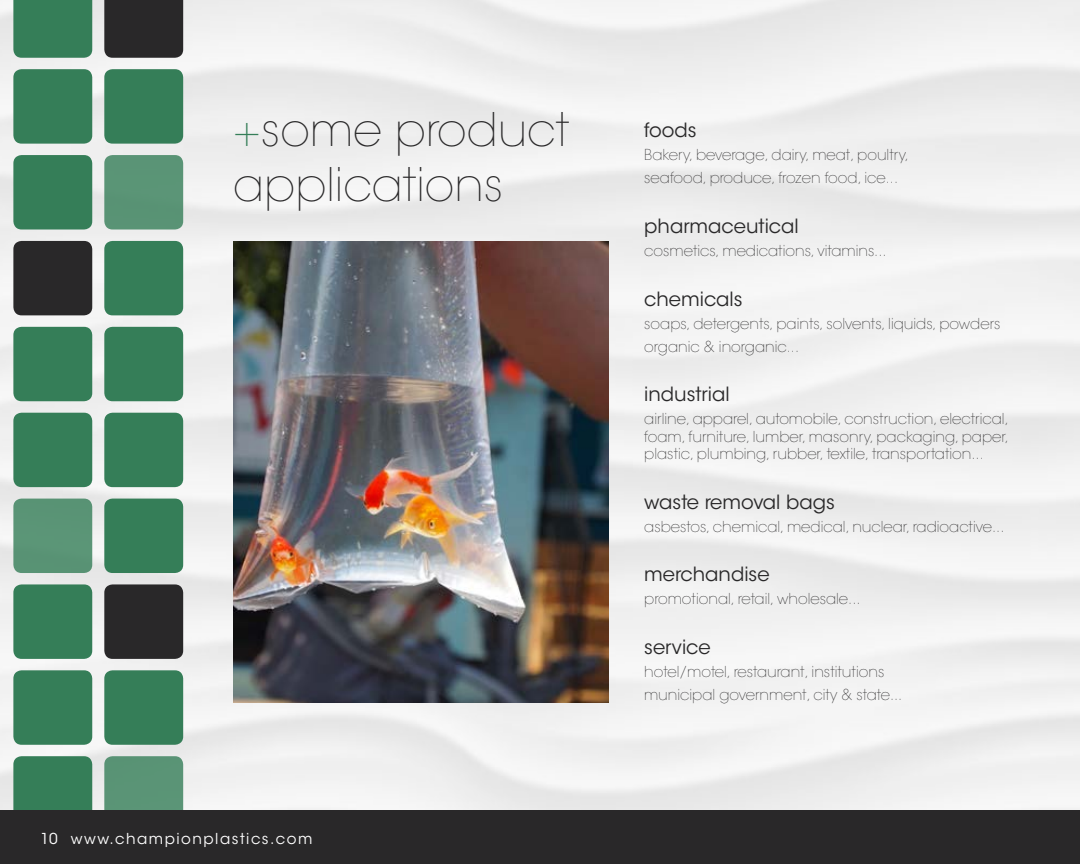
<style>
.page{position:relative;width:1080px;height:864px;background:#fff}
.page>*{position:absolute;margin:0;border:0;box-sizing:border-box;transform-origin:0 0}
.t1{font:200 45.9px/55.2px "ITC Avant Garde Std";color:#292829}
.t2{font:19.5px "ITC Avant Garde Std";color:#292829}
.t3{font:200 15px/23px "ITC Avant Garde Std";color:#292829}
.t4{font:15px "ITC Avant Garde Std";letter-spacing:.1em;color:#fff}
.s1{color:#357e58}
</style>
<div class="page">
<img style="left:0;top:0;width:1080px;height:810px">
<div style="left:13px;top:756px;width:79px;height:75px;background:#357e58;border-radius:8px"></div>
<div style="left:104px;top:756px;width:79px;height:75px;background:#5a9476;border-radius:8px"></div>
<div style="left:13px;top:0;width:79px;height:58px;background:#357e58"></div>
<div style="left:104px;top:0;width:79px;height:58px;background:#292829"></div>
<div style="left:13px;top:69px;width:79px;height:75px;background:#357e58;border-radius:8px"></div>
<div style="left:104px;top:69px;width:79px;height:75px;background:#357e58;border-radius:8px"></div>
<div style="left:13px;top:155px;width:79px;height:75px;background:#357e58;border-radius:8px"></div>
<div style="left:104px;top:155px;width:79px;height:75px;background:#5a9476;border-radius:8px"></div>
<div style="left:13px;top:241px;width:79px;height:74px;background:#292829;border-radius:8px"></div>
<div style="left:104px;top:241px;width:79px;height:74px;background:#357e58;border-radius:8px"></div>
<div style="left:13px;top:327px;width:79px;height:74px;background:#357e58;border-radius:8px"></div>
<div style="left:104px;top:327px;width:79px;height:74px;background:#357e58;border-radius:8px"></div>
<div style="left:13px;top:413px;width:79px;height:74px;background:#357e58;border-radius:8px"></div>
<div style="left:104px;top:413px;width:79px;height:74px;background:#357e58;border-radius:8px"></div>
<div style="left:13px;top:499px;width:79px;height:74px;background:#599475;border-radius:8px"></div>
<div style="left:104px;top:499px;width:79px;height:74px;background:#357e58;border-radius:8px"></div>
<div style="left:13px;top:584px;width:79px;height:75px;background:#357e58;border-radius:8px"></div>
<div style="left:104px;top:584px;width:79px;height:75px;background:#292829;border-radius:8px"></div>
<div style="left:13px;top:670px;width:79px;height:75px;background:#357e58;border-radius:8px"></div>
<div style="left:104px;top:670px;width:79px;height:75px;background:#357e58;border-radius:8px"></div>
<img style="left:233px;top:242px;width:375px;height:461px">
<div style="left:0;top:810px;width:1080px;height:54px;background:#292829"></div>
<h1 class="t1" style="left:233px;top:103px;width:338px"><span class="s1">+</span>some product applications</h1>
<h2 class="t2" style="left:644px;top:118px;width:54px">foods</h2>
<p class="t3" style="left:644px;top:143px;width:266px">Bakery, beverage, dairy, meat, poultry, seafood, produce, frozen food, ice...</p>
<h2 class="t2" style="left:644px;top:214px;width:156px">pharmaceutical</h2>
<p class="t3" style="left:644px;top:239px;width:244px">cosmetics, medications, vitamins...</p>
<h2 class="t2" style="left:644px;top:287px;width:100px">chemicals</h2>
<p class="t3" style="left:644px;top:312px;width:358px">soaps, detergents, paints, solvents, liquids, powders organic &amp; inorganic...</p>
<h2 class="t2" style="left:644px;top:382px;width:87px">industrial</h2>
<p class="t3" style="left:644px;top:411px;width:366px;line-height:17.2px;text-align:justify">airline, apparel, automobile, construction, electrical, foam, furniture, lumber, masonry, packaging, paper, plastic, plumbing, rubber, textile, transportation...</p>
<h2 class="t2" style="left:644px;top:490px;width:192px">waste removal bags</h2>
<p class="t3" style="left:644px;top:515px;width:362px">asbestos, chemical, medical, nuclear, radioactive...</p>
<h2 class="t2" style="left:644px;top:563px;width:127px">merchandise</h2>
<p class="t3" style="left:644px;top:588px;width:218px">promotional, retail, wholesale...</p>
<h2 class="t2" style="left:644px;top:635px;width:68px">service</h2>
<p class="t3" style="left:644px;top:661px;width:260px">hotel/motel, restaurant, institutions municipal government, city &amp; state...</p>
<p class="t4" style="left:40px;top:829px;width:273px">10 www.championplastics.com</p>
</div>
